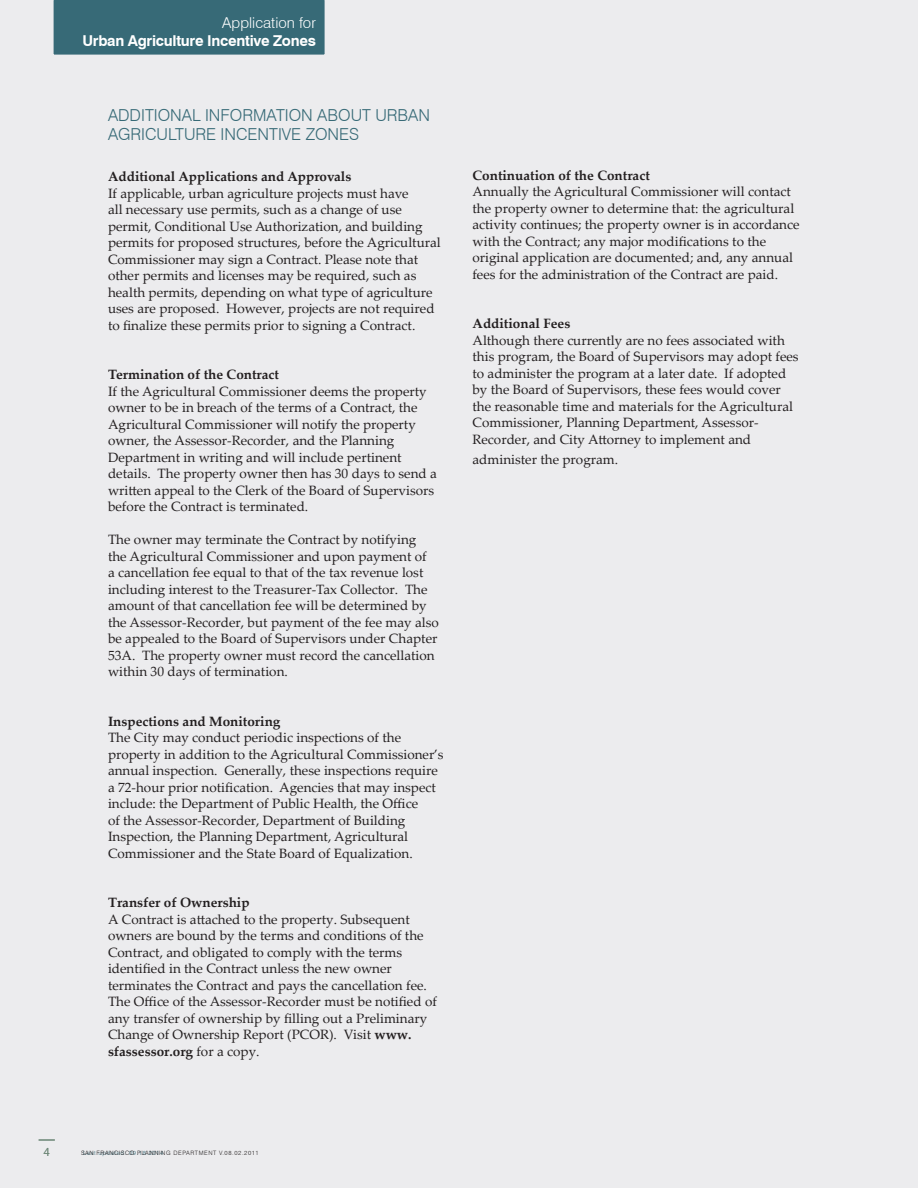
<style>
.page{position:relative;width:918px;height:1188px;background:#ececee}
.page>*{position:absolute;margin:0;border:0;box-sizing:border-box;transform-origin:0 0}
.t1{font:300 16.5px/19.8px "Swiss 721 BT";color:#376a77}
.t2{font:700 15px "Swiss 721 BT";letter-spacing:-.02em;color:#fff}
.t3{font:300 15px "Swiss 721 BT";letter-spacing:.005em;color:#fff}
.t4{font:13.5px/16.5px "Palatino Linotype";color:#231f20}
.t5{font:700 13.5px "Palatino Linotype";color:#231f20}
.t6{font:300 12px "Swiss 721 BT";color:#6e8878}
.t7{font:300 6px "Swiss 721 BT";letter-spacing:.1em;color:#231f20}
.t8{font:300 6px "Swiss 721 BT";letter-spacing:.1em;color:#376a77}
.s1{font-weight:700}
</style>
<div class="page">
<div style="left:54px;top:0;width:270px;height:54px;background:#376a77"></div>
<hr style="left:324px;top:0;width:1px;height:54px;background:#376a77">
<hr style="left:54px;top:54px;width:270px;height:1px;background:#376a77">
<svg style="left:39px;top:1139px;width:16px;height:2px"></svg>
<p class="t3" style="left:222px;top:14px;width:95px">Application for</p>
<p class="t2" style="left:82px;top:32px;width:235px">Urban Agriculture Incentive Zones</p>
<p class="t1" style="left:108px;top:105px;width:323px">ADDITIONAL INFORMATION ABOUT URBAN<br>AGRICULTURE INCENTIVE ZONES</p>
<p class="t5" style="left:108px;top:167px;width:245px">Additional Applications and Approvals</p>
<p class="t4" style="left:108px;top:185px;width:334px">If applicable, urban agriculture projects must have<br>all necessary use permits, such as a change of use permit, Conditional Use Authorization, and building permits for proposed structures, before the Agricultural Commissioner may sign a Contract. Please note that other permits and licenses may be required, such as health permits, depending on what type of agriculture uses are proposed. However, projects are not required to finalize these permits prior to signing a Contract.</p>
<p class="t5" style="left:108px;top:365px;width:173px">Termination of the Contract</p>
<p class="t4" style="left:108px;top:383px;width:330px">If the Agricultural Commissioner deems the property owner to be in breach of the terms of a Contract, the Agricultural Commissioner will notify the property owner, the Assessor-Recorder, and the Planning Department in writing and will include pertinent details. The property owner then has 30 days to send a written appeal to the Clerk of the Board of Supervisors before the Contract is terminated.</p>
<p class="t4" style="left:108px;top:531px;width:332px">The owner may terminate the Contract by notifying<br>the Agricultural Commissioner and upon payment of<br>a cancellation fee equal to that of the tax revenue lost including interest to the Treasurer-Tax Collector. The amount of that cancellation fee will be determined by the Assessor-Recorder, but payment of the fee may also be appealed to the Board of Supervisors under Chapter 53A. The property owner must record the cancellation within 30 days of termination.</p>
<p class="t5" style="left:108px;top:712px;width:174px">Inspections and Monitoring</p>
<p class="t4" style="left:108px;top:729px;width:337px">The City may conduct periodic inspections of the property in addition to the Agricultural Commissioner’s annual inspection. Generally, these inspections require a 72-hour prior notification. Agencies that may inspect include: the Department of Public Health, the Office<br>of the Assessor-Recorder, Department of Building Inspection, the Planning Department, Agricultural Commissioner and the State Board of Equalization.</p>
<p class="t5" style="left:108px;top:893px;width:143px">Transfer of Ownership</p>
<p class="t4" style="left:108px;top:910px;width:330px">A Contract is attached to the property. Subsequent owners are bound by the terms and conditions of the Contract, and obligated to comply with the terms identified in the Contract unless the new owner terminates the Contract and pays the cancellation fee.<br>The Office of the Assessor-Recorder must be notified of any transfer of ownership by filling out a Preliminary Change of Ownership Report (PCOR). Visit <span class="s1">www. sfassessor.org</span> for a copy.</p>
<p class="t5" style="left:472px;top:166px;width:179px">Continuation of the Contract</p>
<p class="t4" style="left:472px;top:183px;width:329px">Annually the Agricultural Commissioner will contact the property owner to determine that: the agricultural activity continues; the property owner is in accordance with the Contract; any major modifications to the original application are documented; and, any annual fees for the administration of the Contract are paid.</p>
<p class="t5" style="left:472px;top:314px;width:99px">Additional Fees</p>
<p class="t4" style="left:472px;top:331px;width:328px">Although there currently are no fees associated with this program, the Board of Supervisors may adopt fees to administer the program at a later date. If adopted by the Board of Supervisors, these fees would cover the reasonable time and materials for the Agricultural Commissioner, Planning Department, Assessor-Recorder, and City Attorney to implement and</p>
<p class="t4" style="left:472px;top:450px;width:147px">administer the program.</p>
<p class="t6" style="left:43px;top:1145px;width:8px">4</p>
<p class="t8" style="left:83px;top:1149px;width:82px">Last updated: 09.18.2014</p>
<p class="t7" style="left:81px;top:1149px;width:179px">SAN FRANCISCO PLANNING DEPARTMENT V.08.02.2011</p>
</div>
